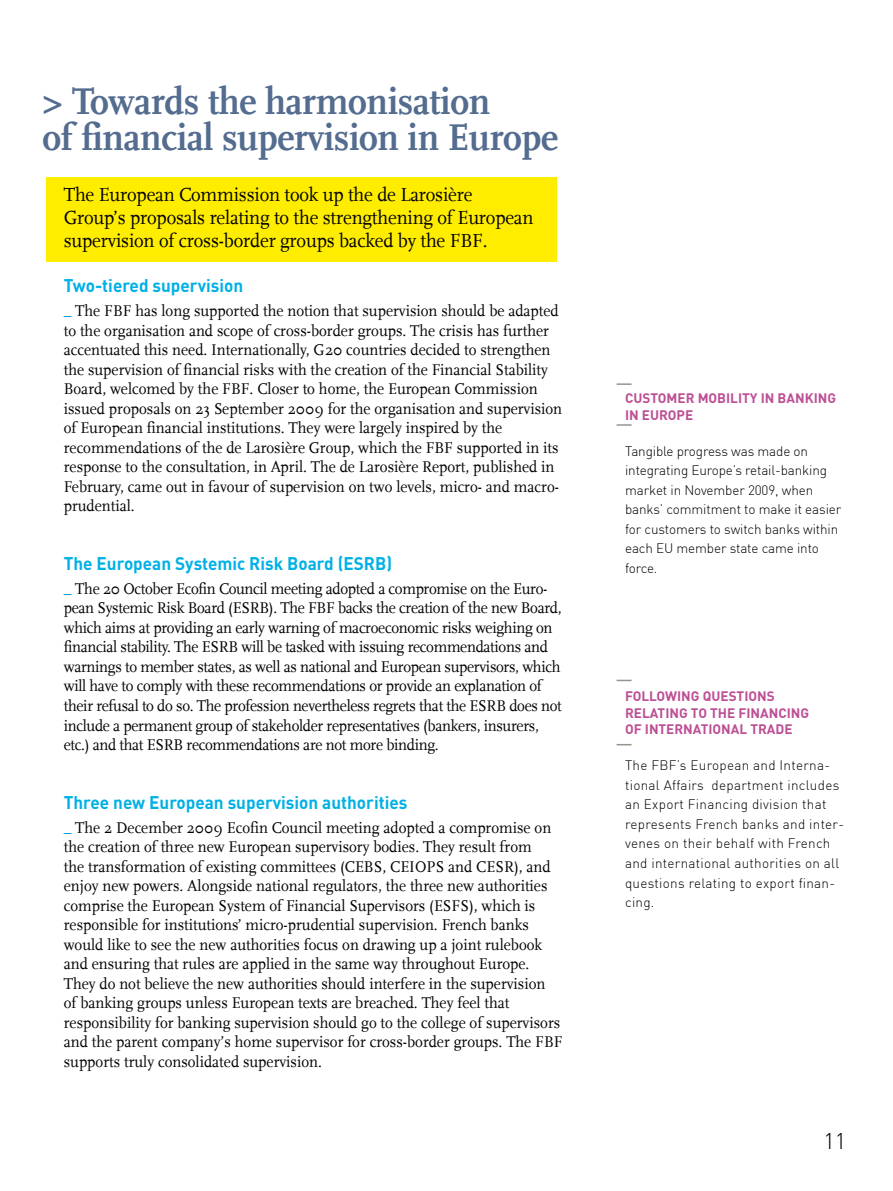
<style>
.page{position:relative;width:893px;height:1191px;background:#fff}
.page>*{position:absolute;margin:0;border:0;box-sizing:border-box;transform-origin:0 0}
.t1{font:700 39px/36.8px "Scala LF";letter-spacing:-.01em;color:#536c8f;scale:.95 1}
.t2{font:300 22.2px "DIN";color:#000}
.t3{font:19.8px/22.8px "Scala";letter-spacing:-.01em;color:#000;scale:.96 1}
.t4{font:700 18px "DIN";color:#00b0e6;scale:.95 1}
.t5{font:16.2px/19.5px "Scala";color:#000;scale:.95 1}
.t6{font:16.2px/19.5px "Scala";letter-spacing:-.02em;color:#000;scale:.95 1}
.t7{font:300 13.5px/19.5px "DIN";letter-spacing:.02em;color:#000}
.t8{font:300 13.5px/19.5px "DIN";letter-spacing:-.01em;color:#000}
.t9{font:700 13.5px/16.5px "DIN";color:#bc4f94}
.s1{color:#009ee0}
</style>
<div class="page">
<div style="left:47px;top:177px;width:510px;height:84px;background:#ffed00"></div>
<svg style="left:617px;top:424px;width:15px;height:2px"></svg>
<svg style="left:617px;top:383px;width:15px;height:2px"></svg>
<svg style="left:617px;top:744px;width:15px;height:1px"></svg>
<svg style="left:617px;top:679px;width:15px;height:2px"></svg>
<h1 class="t1" style="left:43px;top:83px;width:544px">&gt; Towards the harmonisation<br>of financial supervision in Europe</h1>
<p class="t3" style="left:64px;top:183px;width:491px">The European Commission took up the de Larosière<br>Group’s proposals relating to the strengthening of European supervision of cross-border groups backed by the FBF.</p>
<p class="t4" style="left:64px;top:274px;width:190px">Two-tiered supervision</p>
<p class="t5" style="left:64px;top:301px;width:526px"><span class="s1">_</span> The FBF has long supported the notion that supervision should be adapted to the organisation and scope of cross-border groups. The crisis has further accentuated this need. Internationally, G20 countries decided to strengthen the supervision of financial risks with the creation of the Financial Stability Board, welcomed by the FBF. Closer to home, the European Commission issued proposals on 23 September 2009 for the organisation and supervision of European financial institutions. They were largely inspired by the recommendations of the de Larosière Group, which the FBF supported in its response to the consultation, in April. The de Larosière Report, published in February, came out in favour of supervision on two levels, micro- and macro&shy;prudential.</p>
<p class="t4" style="left:64px;top:552px;width:347px">The European Systemic Risk Board (ESRB)</p>
<p class="t6" style="left:64px;top:579px;width:526px"><span class="s1">_</span> The 20 October Ecofin Council meeting adopted a compromise on the Euro&shy;pean Systemic Risk Board (ESRB). The FBF backs the creation of the new Board, which aims at providing an early warning of macroeconomic risks weighing on financial stability. The ESRB will be tasked with issuing recommendations and warnings to member states, as well as national and European supervisors, which will have to comply with these recommendations or provide an explanation of their refusal to do so. The profession nevertheless regrets that the ESRB does not include a permanent group of stakeholder representatives (bankers, insurers, etc.) and that ESRB recommendations are not more binding.</p>
<p class="t4" style="left:64px;top:790px;width:363px">Three new European supervision authorities</p>
<p class="t5" style="left:64px;top:818px;width:527px"><span class="s1">_</span> The 2 December 2009 Ecofin Council meeting adopted a compromise on the creation of three new European supervisory bodies. They result from<br>the transformation of existing committees (CEBS, CEIOPS and CESR), and enjoy new powers. Alongside national regulators, the three new authorities comprise the European System of Financial Supervisors (ESFS), which is responsible for institutions’ micro-prudential supervision. French banks would like to see the new authorities focus on drawing up a joint rulebook and ensuring that rules are applied in the same way throughout Europe.<br>They do not believe the new authorities should interfere in the supervision<br>of banking groups unless European texts are breached. They feel that responsibility for banking supervision should go to the college of supervisors and the parent company’s home supervisor for cross-border groups. The FBF supports truly consolidated supervision.</p>
<p class="t9" style="left:625px;top:389px;width:213px">CUSTOMER MOBILITY IN BANKING<br>IN EUROPE</p>
<p class="t8" style="left:625px;top:441px;width:218px">Tangible progress was made on integrating Europe’s retail-banking market in N ovember 2009, when banks’ commitment to make it easier for customers to switch banks within each EU member state came into force.</p>
<p class="t9" style="left:625px;top:687px;width:186px">FOLLOWING QUESTIONS<br>RELATING TO THE FINANCING<br>OF INTERNATIONAL TRADE</p>
<p class="t8" style="left:625px;top:755px;width:36px">The FBF</p>
<p class="t7" style="left:625px;top:755px;width:221px;text-indent:52px">’s European and I nterna&shy;tional Affairs department includes an Export Financing division that represents French banks and inter&shy;venes on their behalf with French and international authorities on all questions relating to export finan&shy;cing.</p>
<h2 class="t2" style="left:823px;top:1127px;width:24px">11</h2>
</div>
